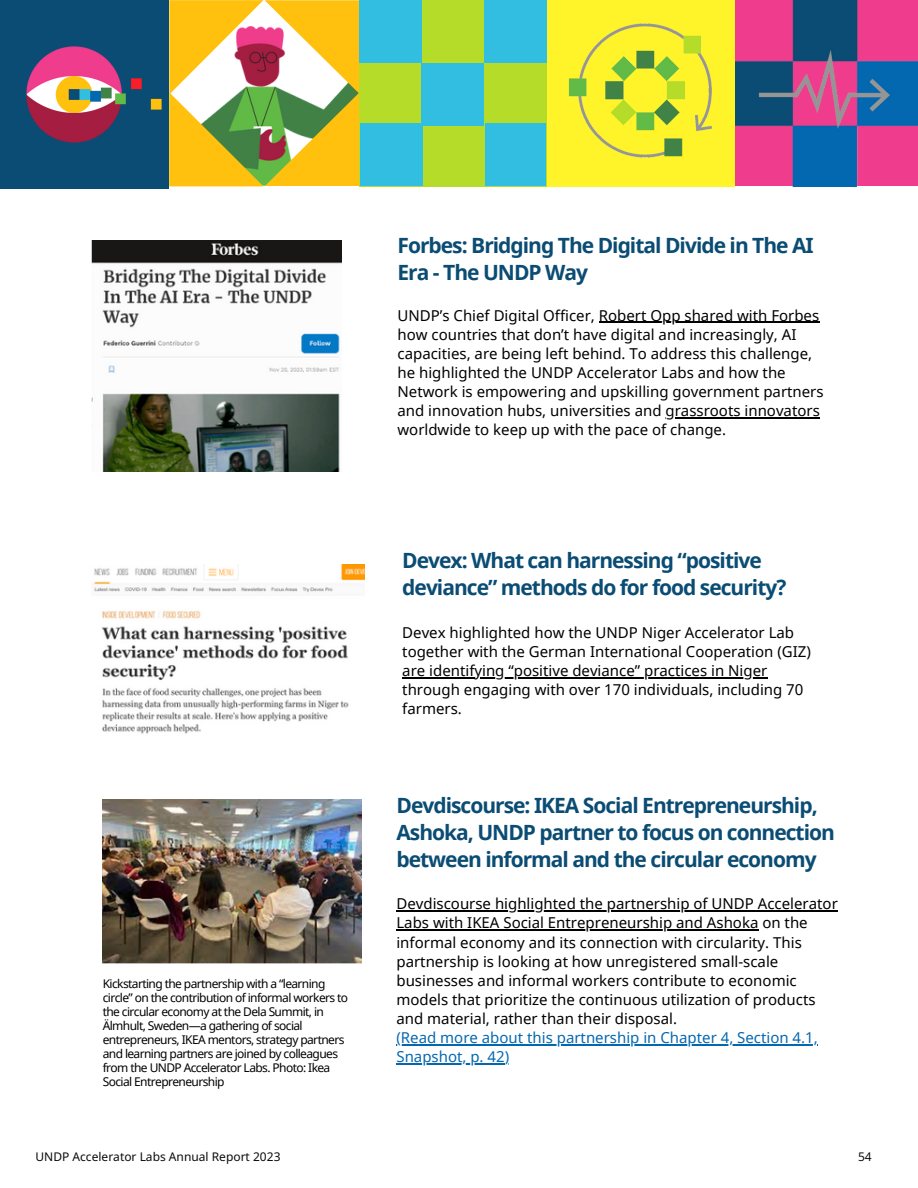
<style>
.page{position:relative;width:918px;height:1188px;background:#fff}
.page>*{position:absolute;margin:0;border:0;box-sizing:border-box;transform-origin:0 0}
.t1{font:700 21px/27px "Noto Sans";letter-spacing:-.045em;color:#0a4c73}
.t2{font:15px/19.2px "Noto Sans";color:#000}
.t3{font:15px/19.2px "Noto Sans";color:#0468b1}
.t4{font:12px/14px "Noto Sans";letter-spacing:-.05em;color:#000}
.t5{font:12px "Noto Sans";color:#0b0b0b}
</style>
<div class="page">
<img style="left:92px;top:241px;width:250px;height:230px">
<img style="left:94px;top:564px;width:270px;height:170px">
<img style="left:103px;top:799px;width:258px;height:164px">
<hr style="left:402px;top:677px;width:365px;height:1px;background:#000">
<hr style="left:599px;top:322px;width:220px;height:1px;background:#000">
<hr style="left:666px;top:417px;width:154px;height:2px;background:#000">
<hr style="left:396px;top:910px;width:442px;height:2px;background:#000">
<hr style="left:396px;top:930px;width:362px;height:1px;background:#000">
<hr style="left:396px;top:1044px;width:422px;height:1px;background:#0468b1">
<hr style="left:396px;top:1063px;width:100px;height:2px;background:#0468b1">
<svg style="left:496px;top:1063px;width:13px;height:2px"></svg>
<div style="left:0;top:0;width:169px;height:189px;background:#0a4c73"></div>
<svg style="left:169px;top:0;width:190px;height:186px"></svg>
<div style="left:359px;top:0;width:188px;height:186px;background:#b4dc28"></div>
<div style="left:359px;top:0;width:63px;height:63px;background:#32bee1"></div>
<div style="left:422px;top:63px;width:62px;height:63px;background:#32bee1"></div>
<div style="left:484px;top:0;width:63px;height:63px;background:#32bee1"></div>
<img style="left:736px;top:0;width:182px;height:187px">
<div style="left:547px;top:0;width:187px;height:186px;background:#fff32a"></div>
<img style="left:26px;top:46px;width:136px;height:97px">
<div style="left:360px;top:123px;width:63px;height:63px;background:#32bee1"></div>
<div style="left:485px;top:123px;width:61px;height:63px;background:#32bee1"></div>
<img style="left:568px;top:23px;width:145px;height:135px">
<h1 class="t1" style="left:398px;top:231px;width:418px">Forbes: Bridging The Digital Divide in The AI<br>Era - The UNDP Way</h1>
<p class="t2" style="left:398px;top:305px;width:428px">UNDP’s Chief Digital Officer, Robert Opp shared with Forbes how countries that don’t have digital and increasingly, AI capacities, are being left behind. To address this challenge, he highlighted the UNDP Accelerator Labs and how the Network is empowering and upskilling government partners and innovation hubs, universities and grassroots innovators worldwide to keep up with the pace of change.</p>
<p class="t4" style="left:103px;top:976px;width:247px">Kickstarting the partnership with a “learning circle” on the contribution of informal workers to the circular economy at the Dela Summit, in Älmhult, Sweden—a gathering of social entrepreneurs, IKEA mentors, strategy partners and learning partners are joined by colleagues from the UNDP Accelerator Labs. Photo: Ikea Social Entrepreneurship</p>
<h1 class="t1" style="left:402px;top:546px;width:386px">Devex: What can harnessing “positive deviance” methods do for food security?</h1>
<p class="t2" style="left:402px;top:622px;width:410px">Devex highlighted how the UNDP Niger Accelerator Lab together with the German International Cooperation (GIZ) are identifying “positive deviance” practices in Niger through engaging with over 170 individuals, including 70 farmers.</p>
<h1 class="t1" style="left:396px;top:791px;width:440px">Devdiscourse: IKEA Social Entrepreneurship,<br>Ashoka, UNDP partner to focus on connection between informal and the circular economy</h1>
<p class="t2" style="left:396px;top:894px;width:443px">Devdiscourse highlighted the partnership of UNDP Accelerator Labs with IKEA Social Entrepreneurship and Ashoka on the informal economy and its connection with circularity. This partnership is looking at how unregistered small-scale businesses and informal workers contribute to economic models that prioritize the continuous utilization of products and material, rather than their disposal.</p>
<p class="t3" style="left:396px;top:1028px;width:423px">(Read more about this partnership in Chapter 4, Section 4.1,<br>Snapshot, p. 42)</p>
<p class="t5" style="left:35px;top:1148px;width:247px">UNDP Accelerator Labs Annual Report 2023</p>
<p class="t5" style="left:858px;top:1148px;width:15px">54</p>
</div>
